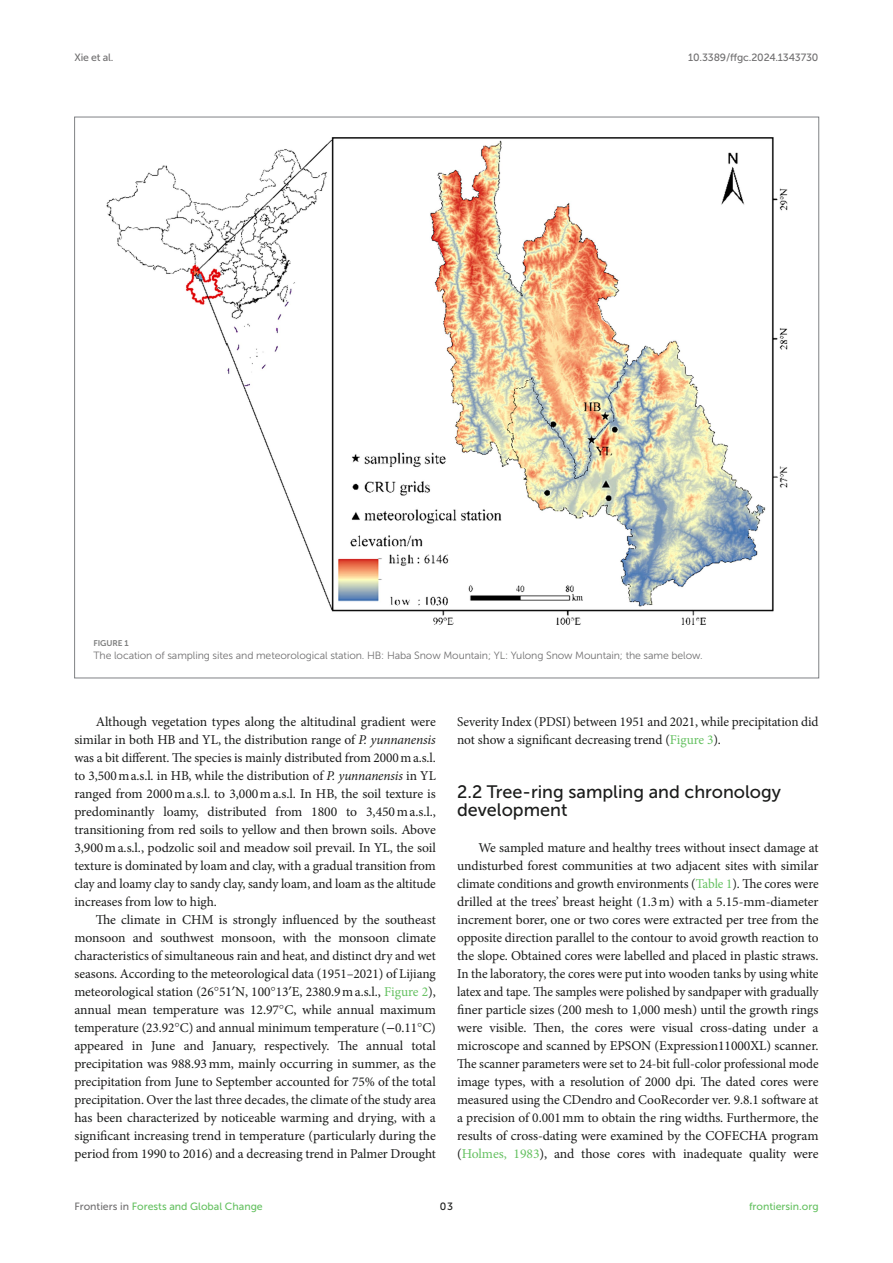
<style>
.page{position:relative;width:893px;height:1263px;background:#fff}
.page>*{position:absolute;margin:0;border:0;box-sizing:border-box;transform-origin:0 0}
.HEAD_2{font:18px/18px "Museo Sans 500";color:#1b1c1b}
.TEXT{font:13.5px/18px "Minion Pro";letter-spacing:-.005em;color:#1b1c1b;text-align:justify}
.TEXT_FLUSH{font:13.5px/18px "Minion Pro";letter-spacing:-.005em;color:#1b1c1b;text-align:justify}
.FIG_LEG{font:10.5px "Museo Sans 300";letter-spacing:-.01em;color:#706f70}
.t1{font:10.5px "Museo Sans 500";color:#65c161}
.t2{font:10.5px "Museo Sans 500";letter-spacing:-.015em;color:#706f70}
.t3{font:10.5px "Museo Sans 500";color:#1b1c1b}
.FIG_HD{font:8.25px "Museo Sans 700";letter-spacing:-.01em;color:#7e7f7f}
.s1{font-style:italic}
.s2{font-family:"STIX"}
.s3{font-family:"Gentium Plus"}
.s4{color:#65c161}
.s5{font-family:"STIX General"}
.s6{color:#706f70}
</style>
<div class="page">
<img style="left:106px;top:137px;width:682px;height:488px">
<p class="t2" style="left:74px;top:51px;width:41px">Xie et al.</p>
<p class="t2" style="left:688px;top:51px;width:132px">10.3389/ffgc.2024.1343730</p>
<p class="FIG_HD" style="left:94px;top:638px;width:37px">FIGURE 1</p>
<p class="FIG_LEG" style="left:94px;top:650px;width:611px">The location of sampling sites and meteorological station. HB: Haba Snow Mountain; YL: Yulong Snow Mountain; the same below.</p>
<p class="TEXT" style="left:74px;top:713px;width:363px;text-indent:21px">Although vegetation types along the altitudinal gradient were similar in both HB and YL, the distribution range of <span class="s1">P. yunnanensis </span>was a bit different. The species is mainly distributed from 2000ma.s.l. to 3,500ma.s.l. in HB, while the distribution of <span class="s1">P. yunnanensis</span> in YL ranged from 2000ma.s.l. to 3,000ma.s.l. In HB, the soil texture is predominantly loamy, distributed from 1800 to 3,450ma.s.l., transitioning from red soils to yellow and then brown soils. Above 3,900ma.s.l., podzolic soil and meadow soil prevail. In YL, the soil texture is dominated by loam and clay, with a gradual transition from clay and loamy clay to sandy clay, sandy loam, and loam as the altitude increases from low to high.</p>
<p class="TEXT" style="left:74px;top:911px;width:363px;text-indent:21px">The climate in CHM is strongly influenced by the southeast monsoon and southwest monsoon, with the monsoon climate characteristics of simultaneous rain and heat, and distinct dry and wet seasons. According to the meteorological data (1951–2021) of Lijiang meteorological station (26<span class="s2">°</span>51<span class="s3">′</span>N, 100<span class="s2">°</span>13<span class="s3">′</span>E, 2380.9ma.s.l., <span class="s4">Figure 2</span>), annual mean temperature was 12.97<span class="s2">°</span>C, while annual maximum temperature (23.92<span class="s2">°</span>C) and annual minimum temperature (<span class="s5">−</span>0.11<span class="s2">°</span>C) appeared in June and January, respectively. The annual total precipitation was 988.93mm, mainly occurring in summer, as the precipitation from June to September accounted for 75% of the total precipitation. Over the last three decades, the climate of the study area has been characterized by noticeable warming and drying, with a significant increasing trend in temperature (particularly during the period from 1990 to 2016) and a decreasing trend in Palmer Drought</p>
<p class="TEXT" style="left:457px;top:713px;width:363px">Severity Index (PDSI) between 1951 and 2021, while precipitation did not show a significant decreasing trend (<span class="s4">Figure 3</span>).</p>
<p class="HEAD_2" style="left:457px;top:783px;width:325px">2.2 Tree-ring sampling and chronology development</p>
<p class="TEXT_FLUSH" style="left:457px;top:839px;width:363px;text-indent:21px">We sampled mature and healthy trees without insect damage at undisturbed forest communities at two adjacent sites with similar climate conditions and growth environments (<span class="s4">Table 1</span>). The cores were drilled at the trees’ breast height (1.3m) with a 5.15-mm-diameter increment borer, one or two cores were extracted per tree from the opposite direction parallel to the contour to avoid growth reaction to the slope. Obtained cores were labelled and placed in plastic straws.<br>In the laboratory, the cores were put into wooden tanks by using white latex and tape. The samples were polished by sandpaper with gradually finer particle sizes (200 mesh to 1,000 mesh) until the growth rings were visible. Then, the cores were visual cross-dating under a microscope and scanned by EPSON (Expression11000XL) scanner.<br>The scanner parameters were set to 24-bit full-color professional mode image types, with a resolution of 2000 dpi. The dated cores were measured using the CDendro and CooRecorder ver. 9.8.1 software at a precision of 0.001mm to obtain the ring widths. Furthermore, the results of cross-dating were examined by the COFECHA program (<span class="s4">Holmes, 1983</span>), and those cores with inadequate quality were</p>
<p class="t1" style="left:74px;top:1200px;width:190px"><span class="s6">Frontiers in</span> Forests and Global Change</p>
<p class="t3" style="left:440px;top:1200px;width:15px">03</p>
<p class="t1" style="left:749px;top:1200px;width:71px">frontiersin.org</p>
</div>
